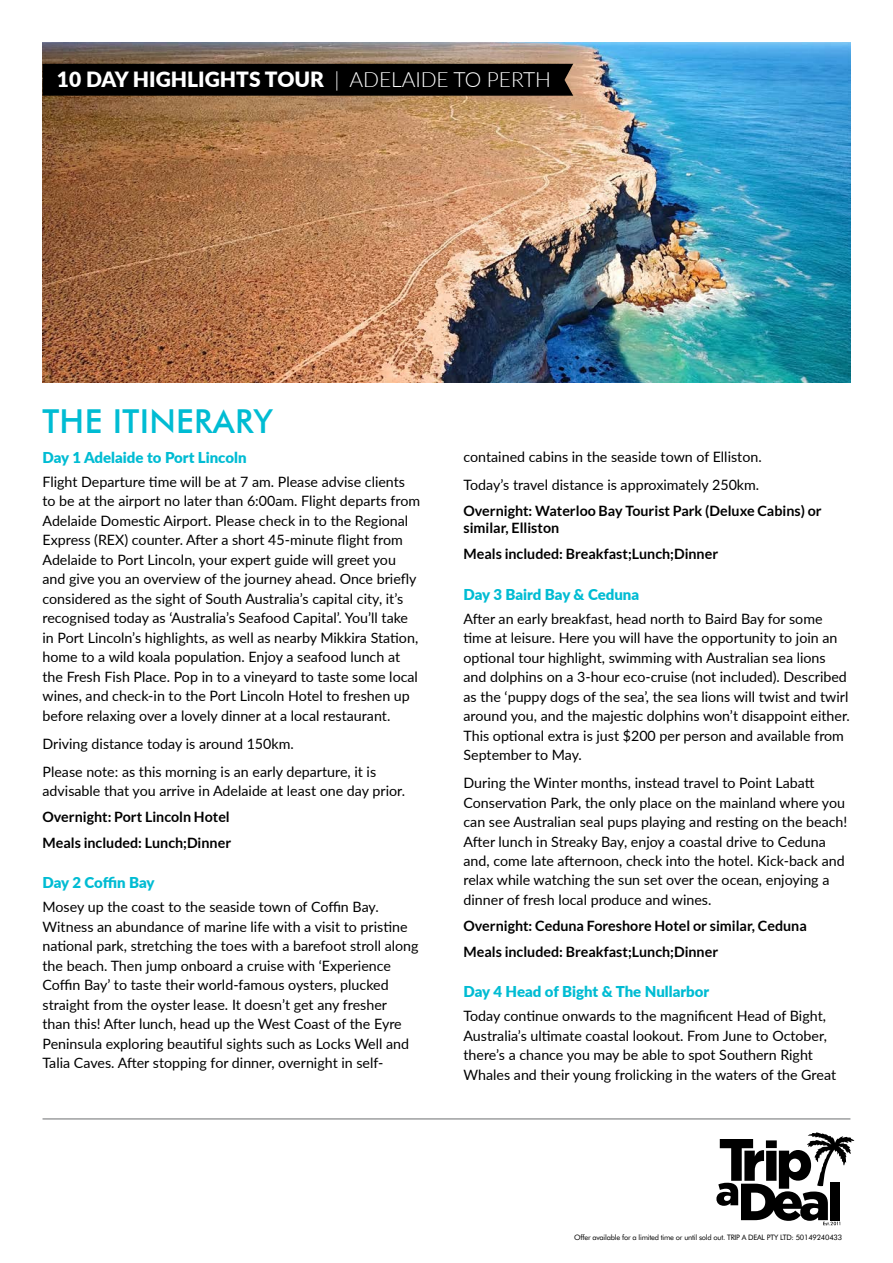
<style>
.page{position:relative;width:893px;height:1263px;background:#fff}
.page>*{position:absolute;margin:0;border:0;box-sizing:border-box;transform-origin:0 0}
.t1{font:500 33px "Futura BT";letter-spacing:.01em;color:#00bcd3}
.t2{font:900 21px "Lato";color:#fff}
.t3{font:900 15px "Lato";color:#00bcd3}
.t4{font:14.25px/19.5px "Lato";color:#000}
.t5{font:700 14.25px/25.8px "Lato";color:#000}
.t6{font:7.5px "Futura BT";letter-spacing:-.03em;color:#000}
.s1{font-weight:300}
</style>
<div class="page">
<svg style="left:716px;top:1132px;width:138px;height:93px"></svg>
<hr style="left:43px;top:1119px;width:807px;height:1px;background:#6d6e71">
<img style="left:43px;top:43px;width:807px;height:340px">
<div style="left:43px;top:64px;width:530px;height:32px;background:#000"></div>
<h2 class="t2" style="left:57px;top:63px;width:495px">10 DAY HIGHLIGHTS TOUR <span class="s1">| ADELAIDE TO PERTH</span></h2>
<h1 class="t1" style="left:43px;top:402px;width:232px">THE ITINERARY</h1>
<p class="t3" style="left:43px;top:446px;width:206px">Day 1 Adelaide to Port Lincoln</p>
<p class="t4" style="left:43px;top:471px;width:379px">Flight Departure time will be at 7 am. Please advise clients to be at the airport no later than 6:00am. Flight departs from Adelaide Domestic Airport. Please check in to the Regional Express (REX) counter. After a short 45-minute flight from Adelaide to Port Lincoln, your expert guide will greet you and give you an overview of the journey ahead. Once briefly considered as the sight of South Australia’s capital city, it’s recognised today as ‘Australia’s Seafood Capital’. You’ll take in Port Lincoln’s highlights, as well as nearby Mikkira Station, home to a wild koala population. Enjoy a seafood lunch at the Fresh Fish Place. Pop in to a vineyard to taste some local wines, and check-in to the Port Lincoln Hotel to freshen up before relaxing over a lovely dinner at a local restaurant.</p>
<p class="t4" style="left:43px;top:729px;width:335px;line-height:28px">Driving distance today is around 150km.<br>Please note: as this morning is an early departure, it is</p>
<p class="t4" style="left:43px;top:780px;width:364px">advisable that you arrive in Adelaide at least one day prior.</p>
<p class="t5" style="left:43px;top:803px;width:190px">Overnight: Port Lincoln Hotel<br>Meals included: Lunch;Dinner</p>
<p class="t3" style="left:43px;top:872px;width:114px">Day 2 Coffin Bay</p>
<p class="t4" style="left:43px;top:897px;width:378px">Mosey up the coast to the seaside town of Coffin Bay.<br>Witness an abundance of marine life with a visit to pristine national park, stretching the toes with a barefoot stroll along the beach. Then jump onboard a cruise with ‘Experience Coffin Bay’ to taste their world-famous oysters, plucked straight from the oyster lease. It doesn’t get any fresher than this! After lunch, head up the West Coast of the Eyre Peninsula exploring beautiful sights such as Locks Well and Talia Caves. After stopping for dinner, overnight in self-</p>
<p class="t4" style="left:463px;top:442px;width:300px;line-height:28px">contained cabins in the seaside town of Elliston.<br>Today’s travel distance is approximately 250km.</p>
<p class="t5" style="left:463px;top:502px;width:360px;line-height:17.2px">Overnight: Waterloo Bay Tourist Park (Deluxe Cabins) or similar, Elliston</p>
<p class="t5" style="left:463px;top:541px;width:256px">Meals included: Breakfast;Lunch;Dinner</p>
<p class="t3" style="left:463px;top:583px;width:177px">Day 3 Baird Bay &amp; Ceduna</p>
<p class="t4" style="left:463px;top:608px;width:388px">After an early breakfast, head north to Baird Bay for some time at leisure. Here you will have the opportunity to join an optional tour highlight, swimming with Australian sea lions and dolphins on a 3-hour eco-cruise (not included). Described as the ‘puppy dogs of the sea’, the sea lions will twist and twirl around you, and the majestic dolphins won’t disappoint either.<br>This optional extra is just $200 per person and available from September to May.</p>
<p class="t4" style="left:463px;top:772px;width:385px">During the Winter months, instead travel to Point Labatt Conservation Park, the only place on the mainland where you can see Australian seal pups playing and resting on the beach!<br>After lunch in Streaky Bay, enjoy a coastal drive to Ceduna and, come late afternoon, check into the hotel. Kick-back and relax while watching the sun set over the ocean, enjoying a dinner of fresh local produce and wines.</p>
<p class="t5" style="left:463px;top:912px;width:345px">Overnight: Ceduna Foreshore Hotel or similar, Ceduna<br>Meals included: Breakfast;Lunch;Dinner</p>
<p class="t3" style="left:463px;top:980px;width:247px">Day 4 Head of Bight &amp; The Nullarbor</p>
<p class="t4" style="left:463px;top:1005px;width:374px">Today continue onwards to the magnificent Head of Bight, Australia’s ultimate coastal lookout. From June to October, there’s a chance you may be able to spot Southern Right Whales and their young frolicking in the waters of the Great</p>
<p class="t6" style="left:574px;top:1232px;width:269px">Offer available for a limited time or until sold out. TRIP A DEAL PTY LTD: 50149240433</p>
</div>
